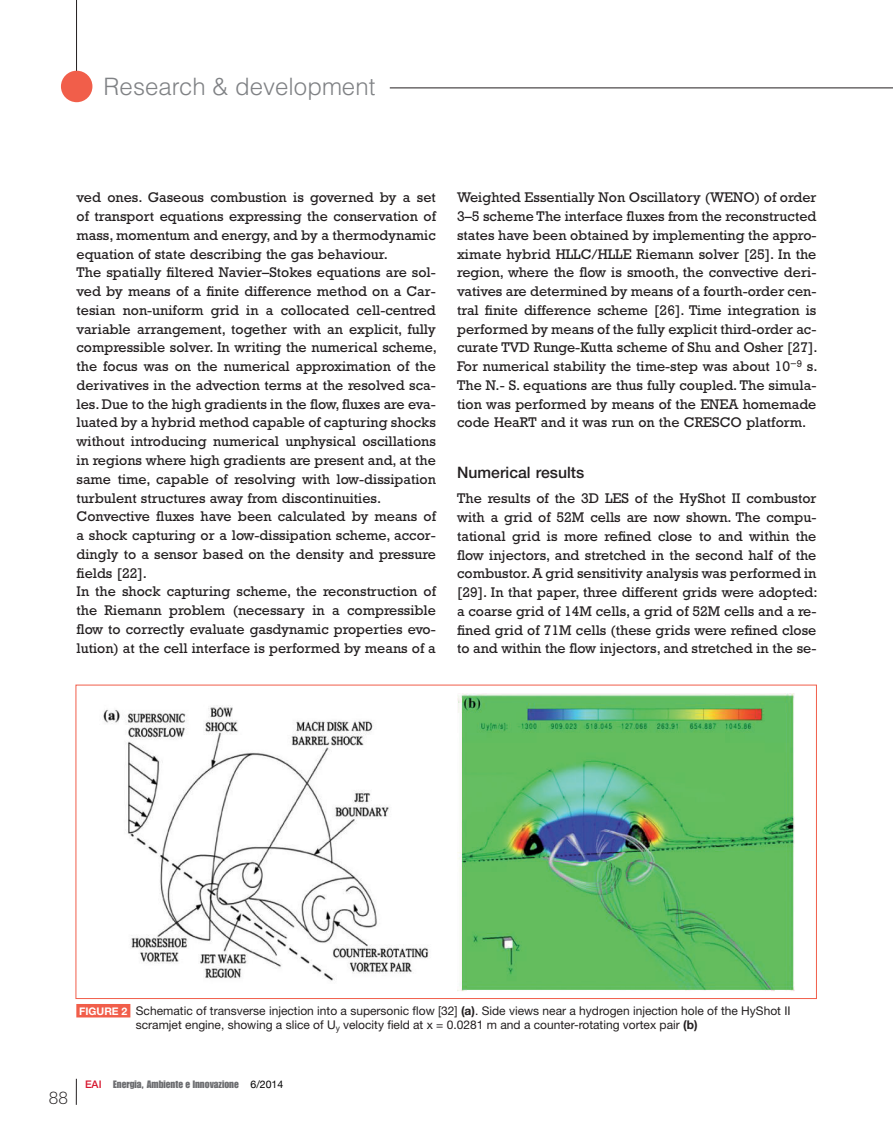
<style>
.page{position:relative;width:893px;height:1127px;background:#fff}
.page>*{position:absolute;margin:0;border:0;box-sizing:border-box;transform-origin:0 0}
.t1{font:300 24px "Helvetica";color:#808285}
.t2{font:300 18px "Rockwell";color:#231f20}
.t3{font:500 15.75px "Helvetica Neue";color:#231f20}
.t4{font:14.25px/18.8px "Rockwell";color:#231f20;text-align:justify}
.t5{font:12px/14.2px "Helvetica Neue";color:#231f20}
.t6{font:10.5px "Impact";color:#6c6d70}
.s1{font-weight:700;font-size:10.5px;color:#fff}
.s2{font-weight:700}
.s3{font-family:"Helvetica Neue";font-weight:500;color:#d7162e}
.s4{font-family:"Helvetica Neue";color:#000}
</style>
<div class="page">
<hr style="left:76px;top:0;width:1px;height:88px;background:#231f20">
<hr style="left:390px;top:88px;width:503px;height:1px;background:#231f20">
<div style="left:61px;top:71px;width:31px;height:31px;background:#f15e4a;border-radius:50%"></div>
<svg style="left:76px;top:1079px;width:1px;height:26px"></svg>
<img style="left:102px;top:705px;width:327px;height:276px">
<img style="left:457px;top:693px;width:338px;height:298px">
<div style="left:76px;top:1004px;width:54px;height:13px;background:#f15e4a"></div>
<h1 class="t1" style="left:104px;top:77px;width:273px">Research &amp; development</h1>
<p class="t4" style="left:77px;top:190px;width:362px;text-align:left">ved ones. Gaseous combustion is governed by a set of transport equations expressing the conservation of mass, momentum and energy, and by a thermodynamic equation of state describing the gas behaviour.<br>The spatially filtered Navier–Stokes equations are sol&shy;ved by means of a finite difference method on a Car&shy;tesian non-uniform grid in a collocated cell-centred variable arrangement, together with an explicit, fully compressible solver. In writing the numerical scheme, the focus was on the numerical approximation of the derivatives in the advection terms at the resolved sca&shy;les. Due to the high gradients in the flow, fluxes are eva&shy;luated by a hybrid method capable of capturing shocks without introducing numerical unphysical oscillations in regions where high gradients are present and, at the same time, capable of resolving with low-dissipation turbulent structures away from discontinuities.<br>Convective fluxes have been calculated by means of a shock capturing or a low-dissipation scheme, accor&shy;dingly to a sensor based on the density and pressure fields [22].<br>In the shock capturing scheme, the reconstruction of the Riemann problem (necessary in a compressible flow to correctly evaluate gasdynamic properties evo&shy;lution) at the cell interface is performed by means of a</p>
<p class="t4" style="left:457px;top:190px;width:362px">Weighted Essentially Non Oscillatory (WENO) of order 3–5 scheme The interface fluxes from the reconstructed states have been obtained by implementing the appro&shy;ximate hybrid HLLC/HLLE Riemann solver [25]. In the region, where the flow is smooth, the convective deri&shy;vatives are determined by means of a fourth-order cen&shy;tral finite difference scheme [26]. Time integration is performed by means of the fully explicit third-order ac&shy;curate TVD Runge-Kutta scheme of Shu and Osher [27].<br>For numerical stability the time-step was about 10<sup>−9</sup> s.<br>The N.- S. equations are thus fully coupled. The simula&shy;tion was performed by means of the ENEA homemade code HeaRT and it was run on the CRESCO platform.</p>
<p class="t3" style="left:457px;top:467px;width:129px">Numerical results</p>
<p class="t4" style="left:457px;top:490px;width:362px">The results of the 3D LES of the HyShot II combustor with a grid of 52M cells are now shown. The compu&shy;tational grid is more refined close to and within the flow injectors, and stretched in the second half of the combustor. A grid sensitivity analysis was performed in [29]. In that paper, three different grids were adopted: a coarse grid of 14M cells, a grid of 52M cells and a re&shy;fined grid of 71M cells (these grids were refined close to and within the flow injectors, and stretched in the se-</p>
<p class="t5" style="left:136px;top:1004px;width:656px;text-indent:-57px"><span class="s1">FIGURE 2</span> Schematic of transverse injection into a supersonic flow [32] <span class="s2">(a)</span>. Side views near a hydrogen injection hole of the HyShot II scramjet engine, showing a slice of U<sub>y</sub> velocity field at x = 0.0281 m and a counter-rotating vortex pair <span class="s2">(b)</span></p>
<p class="t2" style="left:49px;top:1091px;width:21px">88</p>
<p class="t6" style="left:85px;top:1080px;width:200px"><span class="s3">EAI</span> Energia, Ambiente e Innovazione <span class="s4">6/2014</span></p>
</div>
